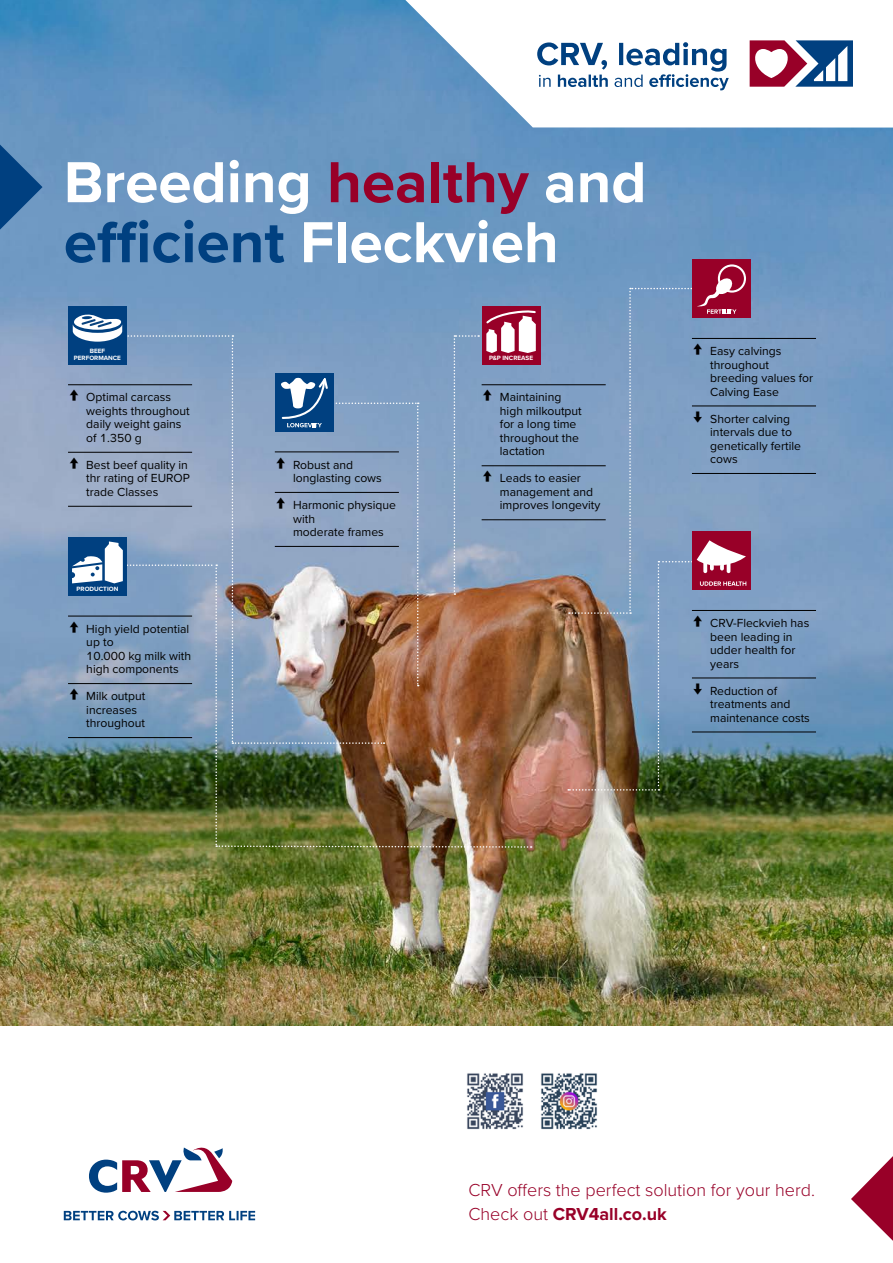
<style>
.page{position:relative;width:893px;height:1263px;background:#fff}
.page>*{position:absolute;margin:0;border:0;box-sizing:border-box;transform-origin:0 0}
.t1{font:700 60px/60px "Proxima Nova";color:#fff}
.t2{font:300 18px/24px "Proxima Nova";color:#980028}
.t3{font:12.15px/13.5px "Proxima Nova";color:#000}
.t4{font:700 6.45px "Proxima Nova";color:#fff}
.s1{color:#980028}
.s2{color:#004080}
.s3{font-size:20.7px}
.s4{font-weight:700}
</style>
<div class="page">
<img style="left:0;top:0;width:893px;height:1026px">
<hr style="left:68px;top:384px;width:124px;height:1px;background:#000">
<hr style="left:68px;top:452px;width:124px;height:1px;background:#000">
<hr style="left:68px;top:506px;width:124px;height:1px;background:#000">
<hr style="left:482px;top:384px;width:124px;height:1px;background:#000">
<hr style="left:482px;top:465px;width:124px;height:1px;background:#000">
<hr style="left:482px;top:519px;width:124px;height:1px;background:#000">
<hr style="left:692px;top:338px;width:124px;height:1px;background:#000">
<hr style="left:692px;top:406px;width:124px;height:1px;background:#000">
<hr style="left:692px;top:473px;width:124px;height:1px;background:#000">
<hr style="left:692px;top:610px;width:124px;height:1px;background:#000">
<hr style="left:692px;top:678px;width:124px;height:1px;background:#000">
<hr style="left:692px;top:732px;width:124px;height:1px;background:#000">
<hr style="left:68px;top:616px;width:124px;height:1px;background:#000">
<hr style="left:68px;top:683px;width:124px;height:1px;background:#000">
<hr style="left:68px;top:737px;width:124px;height:1px;background:#000">
<svg style="left:0;top:145px;width:43px;height:85px;background:#376ca1"></svg>
<div style="left:482px;top:306px;width:59px;height:59px;background:#980028"></div>
<div style="left:692px;top:531px;width:59px;height:59px;background:#980028"></div>
<div style="left:68px;top:306px;width:59px;height:59px;background:#004080"></div>
<div style="left:68px;top:537px;width:59px;height:59px;background:#004080"></div>
<img style="left:72px;top:309px;width:465px;height:539px">
<div style="left:692px;top:259px;width:59px;height:59px;background:#980028"></div>
<svg style="left:568px;top:277px;width:178px;height:514px;background:#7f8ca4"></svg>
<div style="left:718px;top:264px;width:28px;height:29px;border:2px solid #fff;border-radius:50%"></div>
<svg style="left:851px;top:1156px;width:42px;height:85px"></svg>
<img style="left:467px;top:1073px;width:56px;height:57px">
<img style="left:541px;top:1073px;width:56px;height:57px">
<svg style="left:89px;top:1147px;width:143px;height:46px"></svg>
<svg style="left:64px;top:1211px;width:191px;height:9px"></svg>
<svg style="left:405px;top:0;width:488px;height:128px"></svg>
<svg style="left:537px;top:42px;width:192px;height:48px"></svg>
<svg style="left:750px;top:40px;width:103px;height:47px"></svg>
<h1 class="t1" style="left:64px;top:151px;width:584px">Breeding <span class="s1">healthy</span> and <span class="s2">efficient</span> Fleckvieh</h1>
<p class="t4" style="left:90px;top:346px;width:17px">BEEF</p>
<p class="t4" style="left:74px;top:353px;width:49px">PERFORMANCE</p>
<p class="t4" style="left:489px;top:353px;width:46px">P&amp;P INCREASE</p>
<p class="t3" style="left:86px;top:390px;width:105px;text-indent:-18px"><span class="s3">↑</span> Optimal carcass weights throughout daily weight gains of 1.350 g</p>
<p class="t3" style="left:86px;top:458px;width:105px;text-indent:-18px"><span class="s3">↑</span> Best beef quality in thr rating of EUROP trade Classes</p>
<p class="t4" style="left:77px;top:584px;width:43px">PRODUCTION</p>
<p class="t3" style="left:86px;top:621px;width:106px;text-indent:-18px"><span class="s3">↑</span> High yield potential up to<br>10.000 kg milk with high components</p>
<p class="t3" style="left:86px;top:689px;width:61px;text-indent:-18px"><span class="s3">↑</span> Milk output increases throughout</p>
<p class="t3" style="left:293px;top:457px;width:90px;text-indent:-18px"><span class="s3">↑</span> Robust and longlasting cows</p>
<p class="t3" style="left:293px;top:498px;width:104px;text-indent:-18px"><span class="s3">↑</span> Harmonic physique with<br>moderate frames</p>
<p class="t3" style="left:500px;top:390px;width:83px;text-indent:-18px"><span class="s3">↑</span> Maintaining high milkoutput for a long time throughout the lactation</p>
<p class="t3" style="left:500px;top:471px;width:102px;text-indent:-18px"><span class="s3">↑</span> Leads to easier management and improves longevity</p>
<p class="t3" style="left:710px;top:344px;width:104px;text-indent:-18px"><span class="s3">↑</span> Easy calvings throughout breeding values for<br>Calving Ease</p>
<p class="t3" style="left:710px;top:411px;width:92px;text-indent:-18px"><span class="s3">↓</span> Shorter calving intervals due to genetically fertile cows</p>
<p class="t3" style="left:710px;top:616px;width:101px;text-indent:-18px"><span class="s3">↑</span> CRV-Fleckvieh has been leading in udder health for years</p>
<p class="t3" style="left:710px;top:683px;width:101px;text-indent:-18px"><span class="s3">↓</span> Reduction of treatments and maintenance costs</p>
<h2 class="t2" style="left:468px;top:1177px;width:348px">CRV offers the perfect solution for your herd.<br>Check out <span class="s4">CRV4all.co.uk</span></h2>
</div>
